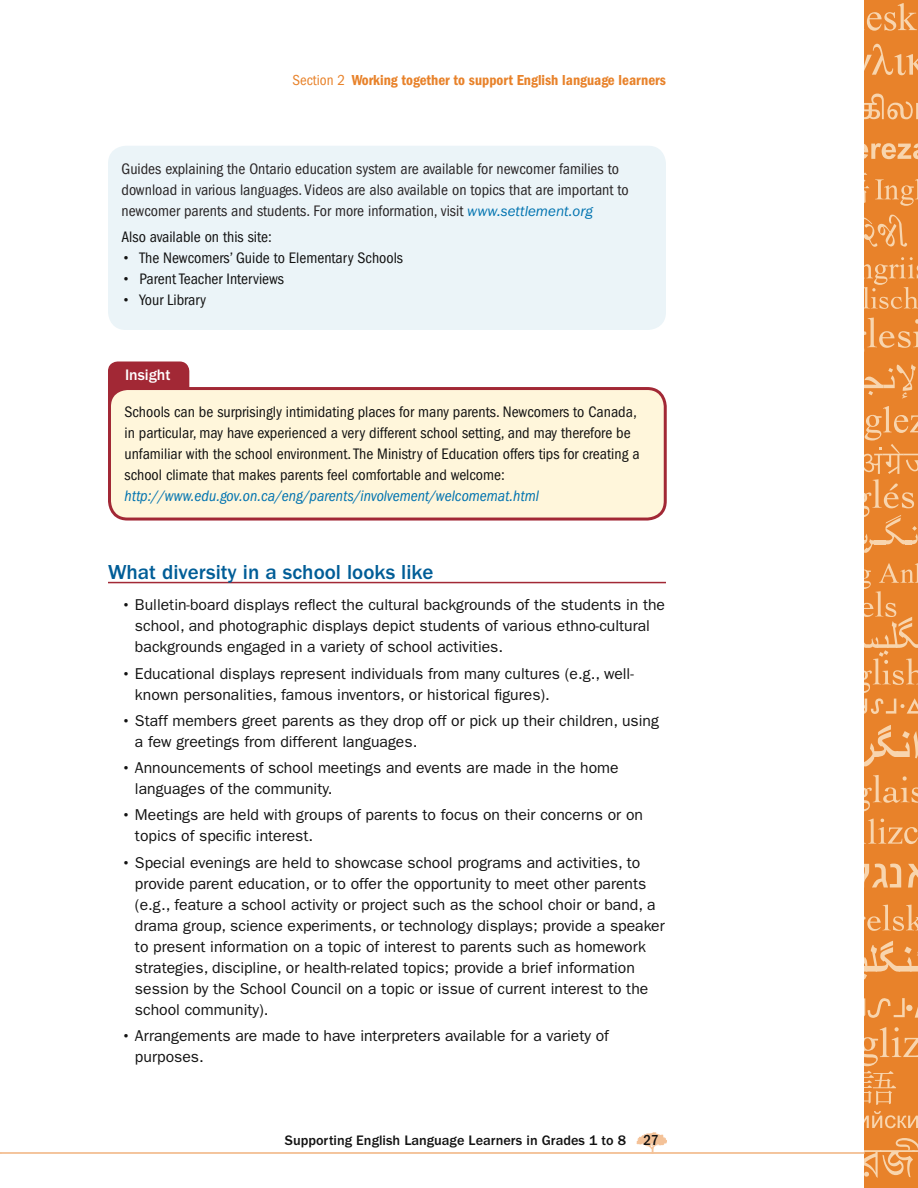
<style>
.page{position:relative;width:918px;height:1188px;background:#fff}
.page>*{position:absolute;margin:0;border:0;box-sizing:border-box;transform-origin:0 0}
.t1{font:500 21px "Franklin Gothic";color:#005d97}
.t2{font:15.75px/21px "Franklin Gothic";color:#121212}
.t3{font:condensed 15.75px/21px "Franklin Gothic";color:#121212}
.t4{font:condensed 15.75px/21px "Franklin Gothic";color:#292526}
.t5{font:italic condensed 15.75px "Franklin Gothic";color:#0073b0}
.t6{font:500 15.75px "Franklin Gothic";color:#fff}
.t7{font:600 condensed 15px "Franklin Gothic";color:#e8822a}
.t8{font:500 14.25px "Franklin Gothic";color:#121212}
.s1{font-weight:400}
.s2{font-style:italic;font-stretch:normal;font-size:15px;color:#0073b0}
.s3{font-weight:500;font-stretch:normal}
.s4{font-weight:500}
.s5{font-stretch:condensed;font-size:15px}
</style>
<div class="page">
<img style="left:637px;top:1132px;width:30px;height:20px">
<div style="left:864px;top:0;width:54px;height:1188px;background:#e8822a"></div>
<svg style="left:864px;top:998px;width:54px;height:20px"></svg>
<svg style="left:864px;top:775px;width:54px;height:37px"></svg>
<svg style="left:864px;top:318px;width:54px;height:34px"></svg>
<svg style="left:864px;top:863px;width:37px;height:25px"></svg>
<svg style="left:908px;top:864px;width:10px;height:24px"></svg>
<svg style="left:864px;top:819px;width:54px;height:25px"></svg>
<svg style="left:864px;top:215px;width:43px;height:32px"></svg>
<svg style="left:864px;top:3px;width:53px;height:28px"></svg>
<svg style="left:864px;top:257px;width:54px;height:52px"></svg>
<svg style="left:864px;top:1138px;width:54px;height:40px"></svg>
<svg style="left:864px;top:563px;width:54px;height:151px"></svg>
<svg style="left:864px;top:143px;width:54px;height:16px"></svg>
<svg style="left:864px;top:94px;width:54px;height:25px"></svg>
<svg style="left:864px;top:406px;width:54px;height:147px"></svg>
<svg style="left:864px;top:725px;width:54px;height:41px"></svg>
<svg style="left:864px;top:364px;width:52px;height:35px"></svg>
<svg style="left:864px;top:905px;width:54px;height:75px"></svg>
<svg style="left:864px;top:172px;width:54px;height:34px"></svg>
<svg style="left:864px;top:1027px;width:54px;height:78px"></svg>
<svg style="left:864px;top:1111px;width:54px;height:17px"></svg>
<svg style="left:864px;top:44px;width:54px;height:32px"></svg>
<hr style="left:0;top:1152px;width:865px;height:2px;background:#f4c298">
<hr style="left:108px;top:582px;width:558px;height:1px;background:#a22835">
<div style="left:108px;top:146px;width:558px;height:184px;background:#ebf4f8;border-radius:18px"></div>
<div style="left:108px;top:361px;width:82px;height:40px;background:#a22835"></div>
<div style="left:110px;top:389px;width:555px;height:130px;background:#fff6db;border-radius:18px"></div>
<div style="left:108px;top:387px;width:559px;height:134px;border:3px solid #a22835;border-radius:18px"></div>
<p class="t7" style="left:293px;top:71px;width:375px"><span class="s1">Section 2</span> Working together to support English language learners</p>
<p class="t4" style="left:122px;top:159px;width:509px">Guides explaining the Ontario education system are available for newcomer families to download in various languages. Videos are also available on topics that are important to newcomer parents and students. For more information, visit <span class="s2">www.settlement.org</span></p>
<p class="t3" style="left:122px;top:227px;width:152px">Also available on this site:</p>
<p class="t3" style="left:122px;top:248px;width:283px"><span class="s3">•</span> The Newcomers’ Guide to Elementary Schools</p>
<p class="t3" style="left:122px;top:269px;width:164px"><span class="s3">•</span> Parent Teacher Interviews</p>
<p class="t3" style="left:122px;top:290px;width:86px"><span class="s3">•</span> Your Library</p>
<p class="t6" style="left:125px;top:366px;width:47px">Insight</p>
<p class="t3" style="left:124px;top:401px;width:517px">Schools can be surprisingly intimidating places for many parents. Newcomers to Canada, in particular, may have experienced a very different school setting, and may therefore be unfamiliar with the school environment. The Ministry of Education offers tips for creating a school climate that makes parents feel comfortable and welcome:</p>
<p class="t5" style="left:124px;top:487px;width:416px">http://www.edu.gov.on.ca/eng/parents/involvement/welcomemat.html</p>
<h1 class="t1" style="left:108px;top:560px;width:327px">What diversity in a school looks like</h1>
<p class="t2" style="left:135px;top:595px;width:532px;text-indent:-13px"><span class="s4">•</span> Bulletin-board displays reflect the cultural backgrounds of the students in the school, and photographic displays depict students of various ethno-cultural backgrounds engaged in a variety of school activities.</p>
<p class="t2" style="left:135px;top:663px;width:500px;text-indent:-13px"><span class="s4">•</span> Educational displays represent individuals from many cultures (e.g., well&shy;known personalities, famous inventors, or historical figures).</p>
<p class="t2" style="left:135px;top:710px;width:525px;text-indent:-13px"><span class="s4">•</span> Staff members greet parents as they drop off or pick up their children, using a few greetings from different languages.</p>
<p class="t2" style="left:135px;top:757px;width:485px;text-indent:-13px"><span class="s4">•</span> Announcements of school meetings and events are made in the home languages of the community.</p>
<p class="t2" style="left:135px;top:805px;width:510px;text-indent:-13px"><span class="s4">•</span> Meetings are held with groups of parents to focus on their concerns or on topics of specific interest.</p>
<p class="t2" style="left:135px;top:852px;width:531px;text-indent:-13px"><span class="s4">•</span> Special evenings are held to showcase school programs and activities, to provide parent education, or to offer the opportunity to meet other parents (e.g., feature a school activity or project such as the school choir or band, a drama group, science experiments, or technology displays; provide a speaker to present information on a topic of interest to parents such as homework strategies, discipline, or health-related topics; provide a brief information session by the School Council on a topic or issue of current interest to the school community).</p>
<p class="t2" style="left:135px;top:1025px;width:475px;text-indent:-13px"><span class="s4">•</span> Arrangements are made to have interpreters available for a variety of purposes.</p>
<p class="t8" style="left:285px;top:1132px;width:375px">Supporting English Language Learners in Grades 1 to 8 <span class="s5">27</span></p>
</div>
